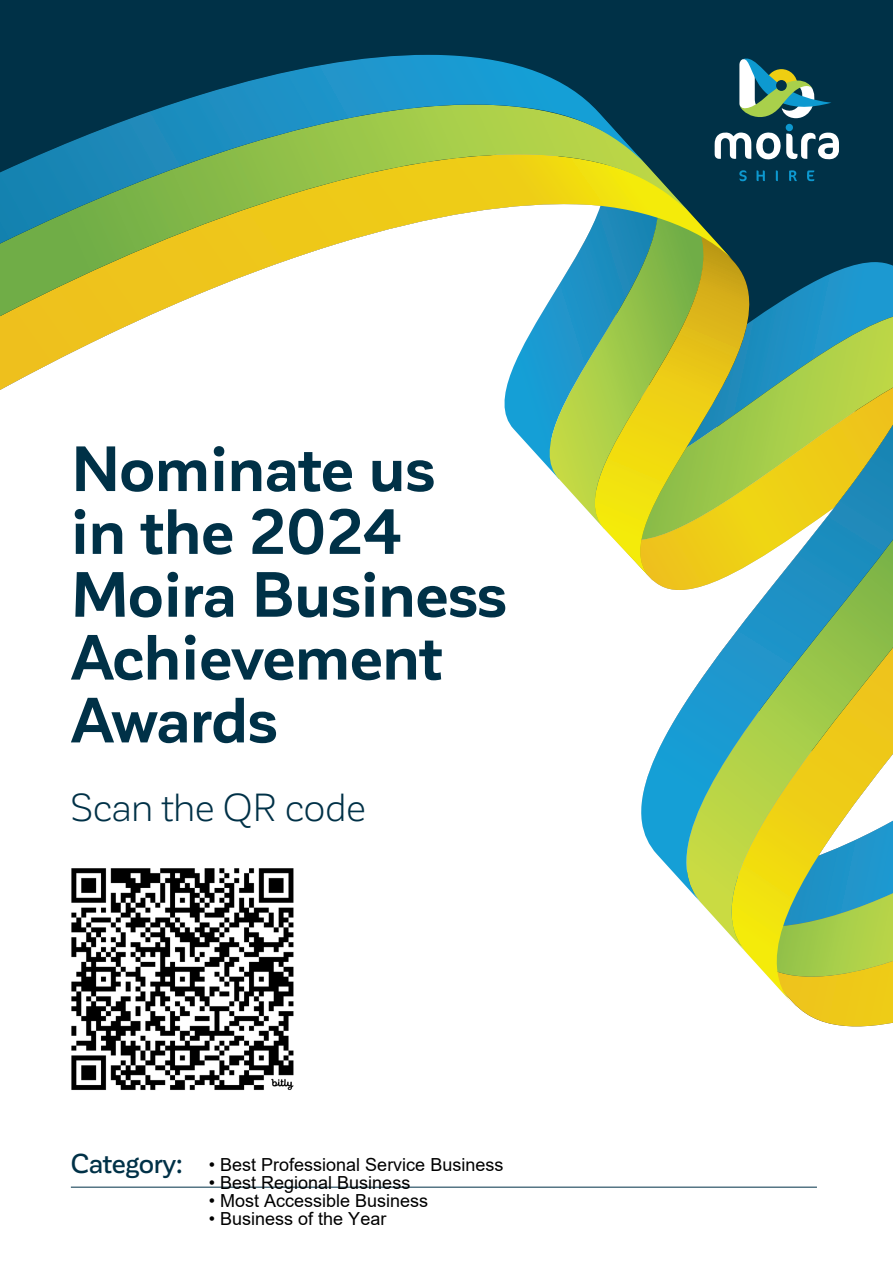
<style>
.page{position:relative;width:893px;height:1263px;background:#fff}
.page>*{position:absolute;margin:0;border:0;box-sizing:border-box;transform-origin:0 0}
.t1{font:700 62.85px/62.8px "Corporative Sans";letter-spacing:-.01em;color:#003147}
.t2{font:38.55px "Corporative Sans";letter-spacing:-.01em;color:#003147}
.t3{font:18px "Arial";color:#000}
.s1{font-family:"Corporative Sans";font-weight:500;font-size:27px;color:#003147}
</style>
<div class="page">
<div style="left:0;top:0;width:893px;height:262px;background:#003147"></div>
<div style="left:644px;top:55px;width:90px;height:57px;background:#003147"></div>
<svg style="left:773px;top:262px;width:120px;height:21px;background:#0d6186"></svg>
<div style="left:689px;top:112px;width:60px;height:100px;background:#003147"></div>
<svg style="left:504px;top:390px;width:29px;height:61px"></svg>
<svg style="left:533px;top:390px;width:45px;height:110px"></svg>
<svg style="left:578px;top:212px;width:195px;height:348px;background:#a9ba4e"></svg>
<svg style="left:0;top:154px;width:734px;height:236px"></svg>
<svg style="left:0;top:105px;width:689px;height:211px"></svg>
<svg style="left:0;top:55px;width:644px;height:189px;background:#689a6d"></svg>
<svg style="left:641px;top:283px;width:252px;height:142px;background:#87b061"></svg>
<svg style="left:794px;top:1004px;width:99px;height:22px"></svg>
<svg style="left:747px;top:954px;width:146px;height:50px"></svg>
<svg style="left:702px;top:904px;width:191px;height:50px;background:#b8d45c"></svg>
<svg style="left:633px;top:425px;width:260px;height:479px"></svg>
<svg style="left:789px;top:170px;width:8px;height:11px"></svg>
<svg style="left:756px;top:170px;width:9px;height:11px"></svg>
<svg style="left:807px;top:170px;width:7px;height:11px"></svg>
<svg style="left:739px;top:170px;width:8px;height:11px"></svg>
<svg style="left:776px;top:170px;width:2px;height:11px"></svg>
<svg style="left:715px;top:56px;width:124px;height:104px"></svg>
<div style="left:776px;top:80px;width:11px;height:11px;background:#003147;border-radius:50%"></div>
<hr style="left:71px;top:1187px;width:746px;height:1px;background:#003147">
<img style="left:71px;top:868px;width:223px;height:222px">
<p class="t1" style="left:71px;top:438px;width:366px">Nominate us</p>
<p class="t1" style="left:71px;top:501px;width:437px">in the 2024<br>Moira Business<br>Achievement</p>
<p class="t1" style="left:71px;top:690px;width:208px">Awards</p>
<p class="t2" style="left:71px;top:787px;width:297px">Scan the QR code</p>
<p class="t3" style="left:71px;top:1152px;width:434px"><span class="s1">Category:</span> • Best Professional Service Business</p>
<p class="t3" style="left:209px;top:1170px;width:203px">• Best Regional Business</p>
<p class="t3" style="left:209px;top:1188px;width:221px">• Most Accessible Business</p>
<p class="t3" style="left:209px;top:1206px;width:179px">• Business of the Year</p>
</div>
